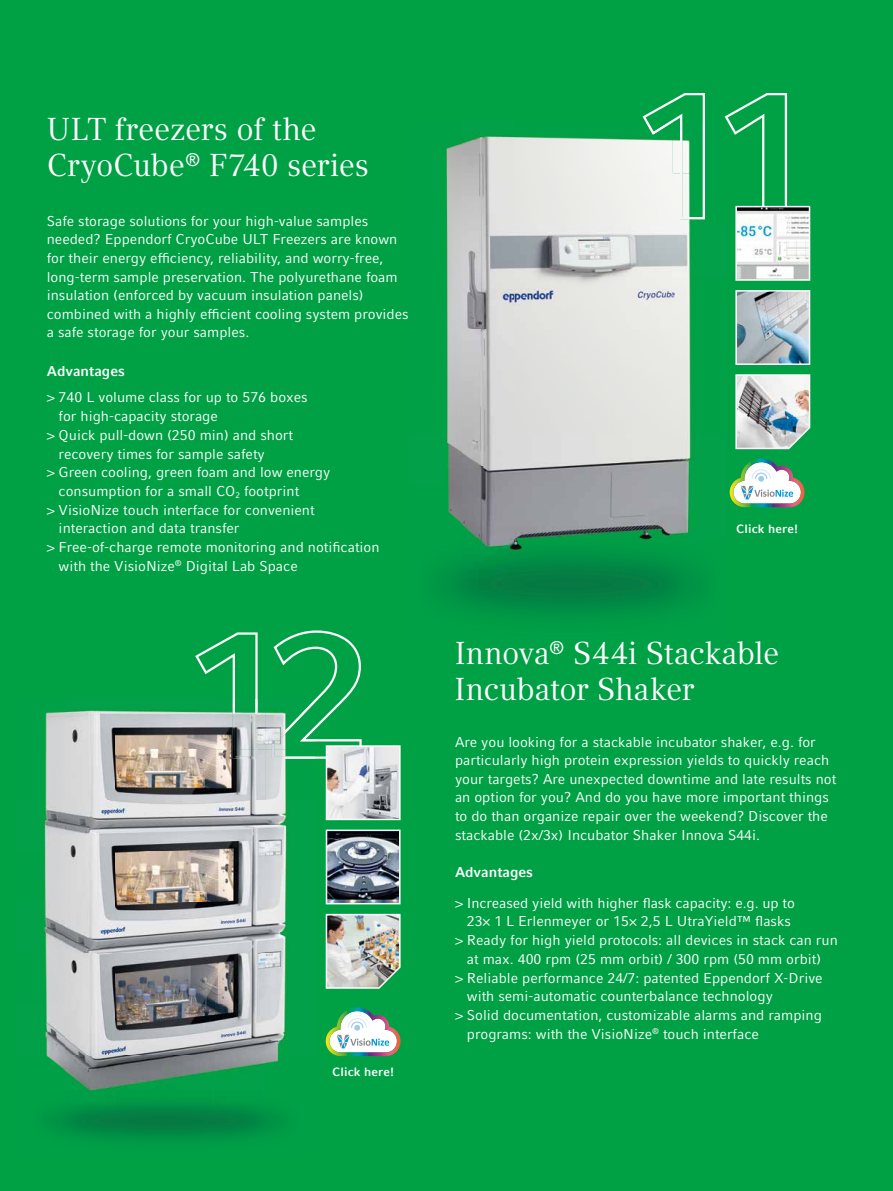
<style>
.page{position:relative;width:893px;height:1191px;background:#00a145}
.page>*{position:absolute;margin:0;border:0;box-sizing:border-box;transform-origin:0 0}
.t1{font:31.5px/36px "Compatil Textfor Eppendorf";letter-spacing:-.01em;color:#fff}
.t2{font:14.25px/18.6px "Compatil Factfor Eppendorf";color:#fff}
.t3{font:700 14.25px "Compatil Factfor Eppendorf";color:#fff}
.t4{font:700 12px "Compatil Factfor Eppendorf";letter-spacing:.01em;color:#fff}
</style>
<div class="page">
<img style="left:38px;top:710px;width:250px;height:431px">
<img style="left:326px;top:914px;width:75px;height:74px">
<img style="left:326px;top:829px;width:75px;height:75px">
<img style="left:735px;top:374px;width:75px;height:75px">
<img style="left:735px;top:290px;width:75px;height:75px">
<svg style="left:642px;top:93px;width:168px;height:188px"></svg>
<img style="left:436px;top:122px;width:289px;height:495px">
<img style="left:645px;top:122px;width:60px;height:48px">
<img style="left:680px;top:170px;width:25px;height:49px">
<svg style="left:195px;top:630px;width:206px;height:190px"></svg>
<svg style="left:730px;top:458px;width:74px;height:49px"></svg>
<svg style="left:326px;top:1007px;width:75px;height:49px"></svg>
<h1 class="t1" style="left:47px;top:112px;width:324px">ULT freezers of the<br>CryoCube<sup>®</sup> F740 series</h1>
<p class="t2" style="left:47px;top:212px;width:363px">Safe storage solutions for your high-value samples needed? Eppendorf CryoCube ULT Freezers are known for their energy efficiency, reliability, and worry-free, long-term sample preservation. The polyurethane foam insulation (enforced by vacuum insulation panels) combined with a highly efficient cooling system provides a safe storage for your samples.</p>
<p class="t3" style="left:47px;top:362px;width:80px">Advantages</p>
<p class="t2" style="left:47px;top:388px;width:262px">&gt; 740 L volume class for up to 576 boxes</p>
<p class="t2" style="left:59px;top:407px;width:161px">for high-capacity storage</p>
<p class="t2" style="left:47px;top:425px;width:248px">&gt; Quick pull-down (250 min) and short</p>
<p class="t2" style="left:59px;top:444px;width:208px">recovery times for sample safety</p>
<p class="t2" style="left:47px;top:463px;width:285px">&gt; Green cooling, green foam and low energy</p>
<p class="t2" style="left:59px;top:482px;width:242px">consumption for a small CO<sub>2</sub> footprint</p>
<p class="t2" style="left:47px;top:500px;width:269px">&gt; VisioNize touch interface for convenient</p>
<p class="t2" style="left:59px;top:519px;width:182px">interaction and data transfer</p>
<p class="t2" style="left:47px;top:538px;width:334px">&gt; Free-of-charge remote monitoring and notification</p>
<p class="t2" style="left:59px;top:556px;width:241px">with the VisioNize<sup>®</sup> Digital Lab Space</p>
<p class="t4" style="left:332px;top:1065px;width:63px">Click here!</p>
<p class="t4" style="left:736px;top:522px;width:63px">Click here!</p>
<h1 class="t1" style="left:455px;top:636px;width:326px">Innova<sup>®</sup> S44i Stackable<br>Incubator Shaker</h1>
<p class="t2" style="left:455px;top:732px;width:383px">Are you looking for a stackable incubator shaker, e.g. for particularly high protein expression yields to quickly reach your targets? Are unexpected downtime and late results not an option for you? And do you have more important things to do than organize repair over the weekend? Discover the stackable (2x/3x) Incubator Shaker Innova S44i.</p>
<p class="t3" style="left:455px;top:864px;width:80px">Advantages</p>
<p class="t2" style="left:455px;top:893px;width:341px">&gt; Increased yield with higher flask capacity: e.g. up to</p>
<p class="t2" style="left:467px;top:912px;width:325px">23× 1 L Erlenmeyer or 15× 2,5 L UtraYield™ flasks</p>
<p class="t2" style="left:455px;top:931px;width:384px">&gt; Ready for high yield protocols: all devices in stack can run</p>
<p class="t2" style="left:467px;top:949px;width:356px">at max. 400 rpm (25 mm orbit) / 300 rpm (50 mm orbit)</p>
<p class="t2" style="left:455px;top:968px;width:369px">&gt; Reliable performance 24/7: patented Eppendorf X-Drive</p>
<p class="t2" style="left:467px;top:987px;width:307px">with semi-automatic counterbalance technology</p>
<p class="t2" style="left:455px;top:1005px;width:368px">&gt; Solid documentation, customizable alarms and ramping</p>
<p class="t2" style="left:467px;top:1024px;width:293px">programs: with the VisioNize<sup>®</sup> touch interface</p>
</div>
